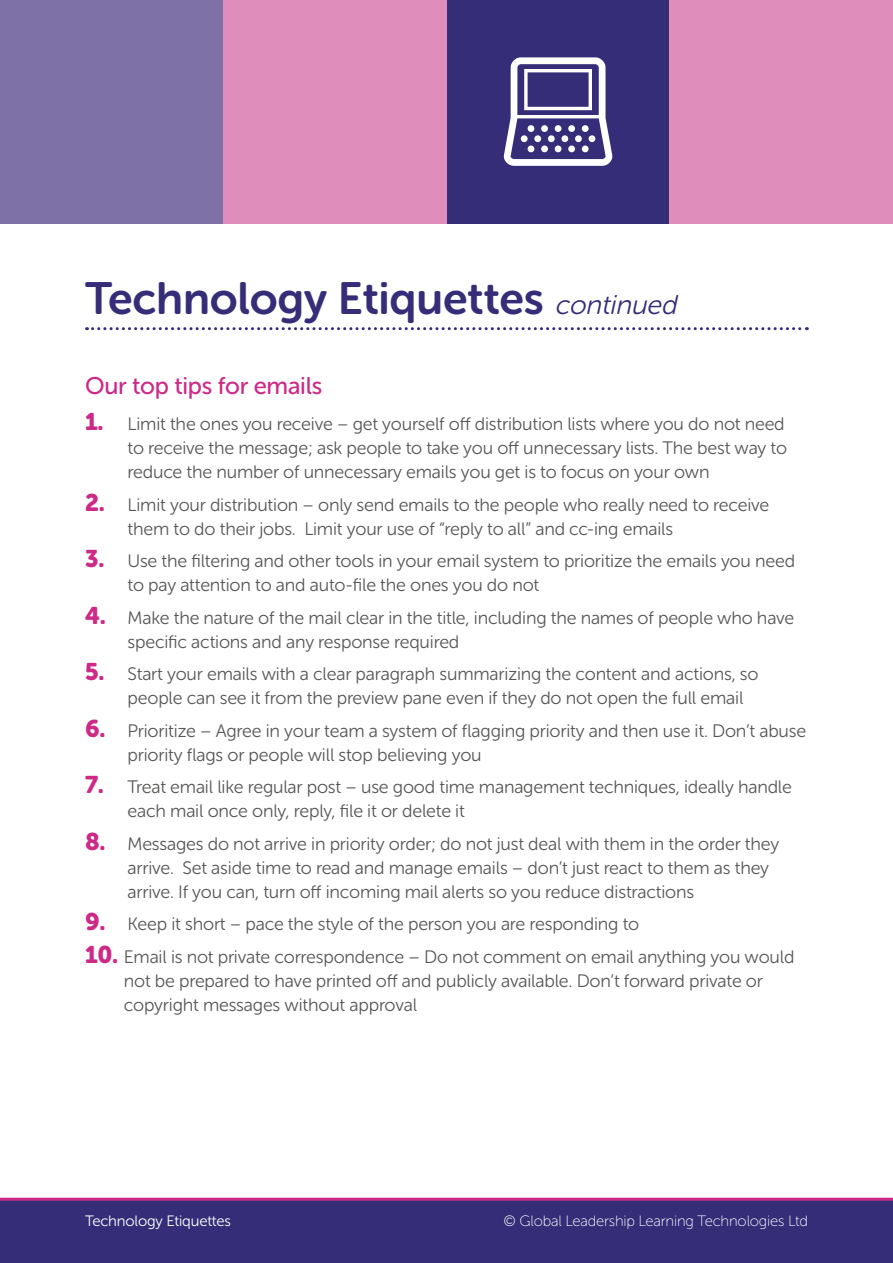
<style>
.page{position:relative;width:893px;height:1263px;background:#fff}
.page>*{position:absolute;margin:0;border:0;box-sizing:border-box;transform-origin:0 0}
.t1{font:45px "Museo Sans Rounded 700";letter-spacing:-.005em;color:#352d77}
.t2{font:24px "Museo Sans Rounded 500";letter-spacing:-.01em;color:#cd2987}
.t3{font:18px/24px "Museo Sans Rounded 300";letter-spacing:-.01em;color:#575756}
.t4{font:15px "Museo Sans Rounded 100";letter-spacing:-.01em;color:#fff}
.t5{font:15px "Museo Sans Rounded 300";letter-spacing:-.01em;color:#fff}
.s1{font-family:"Museo Sans Rounded 300";font-style:italic;font-size:27px}
.s2{font-family:"Museo Sans Rounded 900";font-size:24px;color:#cd2987}
</style>
<div class="page">
<div style="left:0;top:1199px;width:893px;height:64px;background:#352d77"></div>
<svg style="left:87px;top:327px;width:720px;height:3px"></svg>
<hr style="left:0;top:1198px;width:893px;height:3px;background:#cd2987">
<div style="left:0;top:0;width:223px;height:223px;background:#7e71a7"></div>
<div style="left:446px;top:0;width:224px;height:223px;background:#352d77"></div>
<div style="left:223px;top:0;width:223px;height:223px;background:#df8dbb"></div>
<div style="left:670px;top:0;width:223px;height:223px;background:#df8dbb"></div>
<svg style="left:503px;top:57px;width:110px;height:109px"></svg>
<h1 class="t1" style="left:85px;top:274px;width:599px">Technology Etiquettes <span class="s1">continued</span></h1>
<h2 class="t2" style="left:85px;top:372px;width:239px">Our top tips for emails</h2>
<p class="t3" style="left:128px;top:412px;width:661px;text-indent:-43px"><span class="s2">1.</span> Limit the ones you receive – get yourself off distribution lists where you do not need to receive the message; ask people to take you off unnecessary lists. The best way to reduce the number of unnecessary emails you get is to focus on your own</p>
<p class="t3" style="left:128px;top:493px;width:643px;text-indent:-43px"><span class="s2">2.</span> Limit your distribution – only send emails to the people who really need to receive them to do their jobs. Limit your use of “reply to all” and cc-ing emails</p>
<p class="t3" style="left:128px;top:549px;width:669px;text-indent:-43px"><span class="s2">3.</span> Use the filtering and other tools in your email system to prioritize the emails you need to pay attention to and auto-file the ones you do not</p>
<p class="t3" style="left:128px;top:606px;width:668px;text-indent:-43px"><span class="s2">4.</span> Make the nature of the mail clear in the title, including the names of people who have specific actions and any response required</p>
<p class="t3" style="left:128px;top:662px;width:632px;text-indent:-43px"><span class="s2">5.</span> Start your emails with a clear paragraph summarizing the content and actions, so people can see it from the preview pane even if they do not open the full email</p>
<p class="t3" style="left:128px;top:719px;width:680px;text-indent:-43px"><span class="s2">6.</span> Prioritize – Agree in your team a system of flagging priority and then use it. Don’t abuse priority flags or people will stop believing you</p>
<p class="t3" style="left:128px;top:775px;width:666px;text-indent:-43px"><span class="s2">7.</span> Treat email like regular post – use good time management techniques, ideally handle each mail once only, reply, file it or delete it</p>
<p class="t3" style="left:128px;top:832px;width:653px;text-indent:-43px"><span class="s2">8.</span> Messages do not arrive in priority order; do not just deal with them in the order they arrive. Set aside time to read and manage emails – don’t just react to them as they arrive. If you can, turn off incoming mail alerts so you reduce distractions</p>
<p class="t3" style="left:85px;top:912px;width:556px"><span class="s2">9.</span> Keep it short – pace the style of the person you are responding to</p>
<p class="t3" style="left:124px;top:945px;width:672px;text-indent:-39px"><span class="s2">10.</span> Email is not private correspondence – Do not comment on email anything you would not be prepared to have printed off and publicly available. Don’t forward private or copyright messages without approval</p>
<p class="t5" style="left:85px;top:1213px;width:147px">Technology Etiquettes</p>
<p class="t4" style="left:504px;top:1213px;width:306px">© Global Leadership Learning Technologies Ltd</p>
</div>
